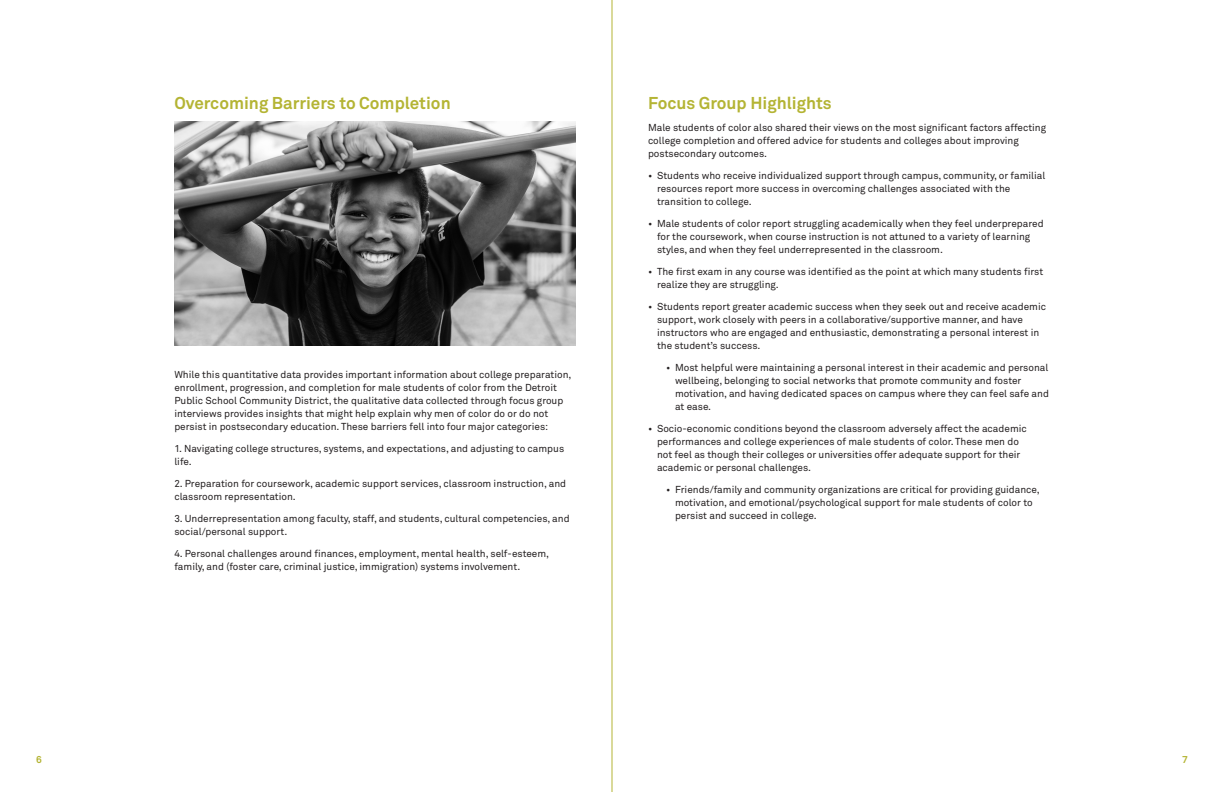
<style>
.page{position:relative;width:1224px;height:792px;background:#fff}
.page>*{position:absolute;margin:0;border:0;box-sizing:border-box;transform-origin:0 0}
.headers{font:700 17px "Akkurat";color:#b4b434}
.body{font:10px/13px "Akkurat";color:#231f20}
.t1{font:700 10px "Akkurat";color:#b4b434}
</style>
<div class="page">
<hr style="left:612px;top:0;width:1px;height:792px;background:#b4b434">
<img style="left:174px;top:122px;width:402px;height:224px">
<p class="headers" style="left:174px;top:93px;width:278px">Overcoming Barriers to Completion</p>
<p class="body" style="left:174px;top:369px;width:399px">While this quantitative data provides important information about college preparation, enrollment, progression, and completion for male students of color from the Detroit Public School Community District, the qualitative data collected through focus group interviews provides insights that might help explain why men of color do or do not persist in postsecondary education. These barriers fell into four major categories:</p>
<p class="body" style="left:174px;top:443px;width:391px">1. Navigating college structures, systems, and expectations, and adjusting to campus life.</p>
<p class="body" style="left:174px;top:478px;width:393px">2. Preparation for coursework, academic support services, classroom instruction, and classroom representation.</p>
<p class="body" style="left:174px;top:513px;width:397px">3. Underrepresentation among faculty, staff, and students, cultural competencies, and social/personal support.</p>
<p class="body" style="left:174px;top:548px;width:376px">4. Personal challenges around finances, employment, mental health, self-esteem, family, and (foster care, criminal justice, immigration) systems involvement.</p>
<p class="headers" style="left:648px;top:93px;width:185px">Focus Group Highlights</p>
<p class="body" style="left:648px;top:122px;width:400px">Male students of color also shared their views on the most significant factors affecting college completion and offered advice for students and colleges about improving postsecondary outcomes.</p>
<p class="body" style="left:657px;top:170px;width:390px;text-indent:-9px">• Students who receive individualized support through campus, community, or familial resources report more success in overcoming challenges associated with the transition to college.</p>
<p class="body" style="left:657px;top:218px;width:388px;text-indent:-9px">• Male students of color report struggling academically when they feel underprepared for the coursework, when course instruction is not attuned to a variety of learning styles, and when they feel underrepresented in the classroom.</p>
<p class="body" style="left:657px;top:266px;width:388px;text-indent:-9px">• The first exam in any course was identified as the point at which many students first realize they are struggling.</p>
<p class="body" style="left:657px;top:301px;width:391px;text-indent:-9px">• Students report greater academic success when they seek out and receive academic support, work closely with peers in a collaborative/supportive manner, and have instructors who are engaged and enthusiastic, demonstrating a personal interest in the student’s success.</p>
<p class="body" style="left:675px;top:362px;width:376px;text-indent:-9px">• Most helpful were maintaining a personal interest in their academic and personal wellbeing, belonging to social networks that promote community and foster motivation, and having dedicated spaces on campus where they can feel safe and at ease.</p>
<p class="body" style="left:657px;top:423px;width:371px;text-indent:-9px">• Socio-economic conditions beyond the classroom adversely affect the academic performances and college experiences of male students of color. These men do not feel as though their colleges or universities offer adequate support for their academic or personal challenges.</p>
<p class="body" style="left:675px;top:484px;width:366px;text-indent:-9px">• Friends/family and community organizations are critical for providing guidance, motivation, and emotional/psychological support for male students of color to persist and succeed in college.</p>
<p class="t1" style="left:36px;top:753px;width:7px">6</p>
<p class="t1" style="left:1182px;top:753px;width:7px">7</p>
</div>
